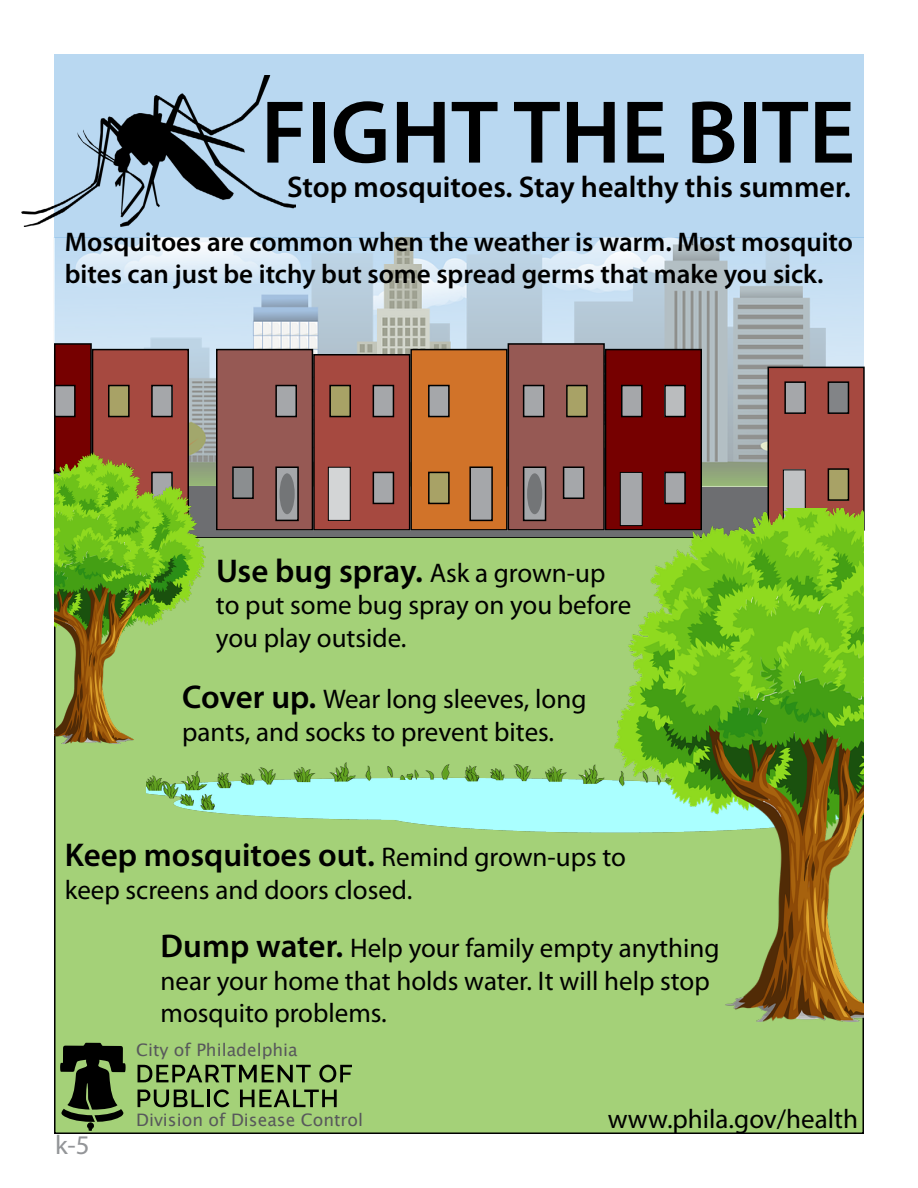
<style>
.page{position:relative;width:918px;height:1188px;background:#fff}
.page>*{position:absolute;margin:0;border:0;box-sizing:border-box;transform-origin:0 0}
.t1{font:600 90px "Myriad Pro";color:#000}
.t2{font:600 33px "Myriad Pro";color:#000}
.t3{font:600 30px "Myriad Pro";color:#000}
.t4{font:27px/32.4px "Myriad Pro";color:#000}
.t5{font:600 27px/32.4px "Myriad Pro";color:#000}
.t6{font:27px "Myriad Pro";color:#939598}
.t7{font:17.25px "Lucida Sans Unicode";color:#58595b}
.s1{font-weight:400;font-size:27px}
.s2{font-weight:600;font-size:33px}
</style>
<div class="page">
<div style="left:54px;top:54px;width:810px;height:184px;background:#b9d8f1"></div>
<img style="left:53px;top:237px;width:811px;height:250px">
<div style="left:55px;top:537px;width:808px;height:596px;background:#a4d178"></div>
<img style="left:22px;top:76px;width:273px;height:150px">
<div style="left:189px;top:486px;width:27px;height:45px;background:#6d6e71"></div>
<div style="left:702px;top:487px;width:66px;height:44px;background:#6d6e71"></div>
<div style="left:54px;top:531px;width:810px;height:5px;background:#6d6e71"></div>
<div style="left:217px;top:350px;width:95px;height:180px;background:#965954"></div>
<div style="left:216px;top:349px;width:97px;height:182px;border:2px solid #000"></div>
<div style="left:314px;top:355px;width:96px;height:175px;background:#a64940"></div>
<div style="left:313px;top:354px;width:97px;height:177px;border:2px solid #000"></div>
<div style="left:411px;top:350px;width:96px;height:180px;background:#d17329"></div>
<div style="left:410px;top:349px;width:98px;height:182px;border:2px solid #000"></div>
<div style="left:508px;top:344px;width:96px;height:186px;background:#965954"></div>
<div style="left:508px;top:343px;width:97px;height:188px;border:2px solid #000"></div>
<div style="left:606px;top:350px;width:95px;height:180px;background:#760000"></div>
<div style="left:605px;top:349px;width:97px;height:182px;border:2px solid #000"></div>
<div style="left:276px;top:467px;width:22px;height:53px;background:#a5a7aa"></div>
<div style="left:275px;top:466px;width:24px;height:55px;border:2px solid #000"></div>
<div style="left:276px;top:386px;width:20px;height:31px;background:#a5a7aa"></div>
<div style="left:275px;top:385px;width:22px;height:32px;border:2px solid #000"></div>
<div style="left:330px;top:386px;width:20px;height:31px;background:#a8a266"></div>
<div style="left:329px;top:385px;width:22px;height:32px;border:2px solid #000"></div>
<div style="left:373px;top:386px;width:20px;height:31px;background:#a5a7aa"></div>
<div style="left:373px;top:385px;width:21px;height:32px;border:2px solid #000"></div>
<div style="left:429px;top:386px;width:20px;height:31px;background:#a5a7aa"></div>
<div style="left:428px;top:385px;width:22px;height:32px;border:2px solid #000"></div>
<div style="left:524px;top:386px;width:20px;height:31px;background:#a5a7aa"></div>
<div style="left:523px;top:385px;width:21px;height:32px;border:2px solid #000"></div>
<div style="left:567px;top:386px;width:20px;height:31px;background:#a8a266"></div>
<div style="left:566px;top:385px;width:22px;height:32px;border:2px solid #000"></div>
<div style="left:233px;top:467px;width:20px;height:31px;background:#8b8e90"></div>
<div style="left:232px;top:466px;width:22px;height:33px;border:2px solid #000"></div>
<div style="left:564px;top:467px;width:20px;height:31px;background:#a5a7aa"></div>
<div style="left:563px;top:466px;width:21px;height:33px;border:2px solid #000"></div>
<div style="left:328px;top:467px;width:22px;height:53px;background:#d3d5d6"></div>
<div style="left:328px;top:467px;width:22px;height:54px;border:1px solid #000"></div>
<div style="left:470px;top:467px;width:22px;height:53px;background:#a5a7aa"></div>
<div style="left:469px;top:466px;width:24px;height:55px;border:2px solid #000"></div>
<div style="left:524px;top:467px;width:22px;height:53px;background:#a5a7aa"></div>
<div style="left:523px;top:466px;width:23px;height:55px;border:2px solid #000"></div>
<div style="left:620px;top:472px;width:22px;height:54px;background:#a5a7aa"></div>
<div style="left:620px;top:472px;width:22px;height:54px;border:1px solid #000"></div>
<div style="left:622px;top:386px;width:20px;height:31px;background:#a5a7aa"></div>
<div style="left:621px;top:385px;width:22px;height:32px;border:2px solid #000"></div>
<div style="left:665px;top:386px;width:20px;height:31px;background:#babcbe"></div>
<div style="left:664px;top:385px;width:22px;height:32px;border:2px solid #000"></div>
<div style="left:373px;top:472px;width:20px;height:31px;background:#a5a7aa"></div>
<div style="left:373px;top:472px;width:21px;height:32px;border:2px solid #000"></div>
<div style="left:429px;top:472px;width:20px;height:31px;background:#a8a266"></div>
<div style="left:428px;top:472px;width:22px;height:32px;border:2px solid #000"></div>
<div style="left:665px;top:472px;width:20px;height:31px;background:#a5a7aa"></div>
<div style="left:664px;top:472px;width:22px;height:32px;border:2px solid #000"></div>
<div style="left:93px;top:350px;width:95px;height:180px;background:#a64940"></div>
<div style="left:92px;top:349px;width:97px;height:182px;border:2px solid #000"></div>
<div style="left:109px;top:386px;width:20px;height:31px;background:#a8a266"></div>
<div style="left:108px;top:385px;width:22px;height:32px;border:2px solid #000"></div>
<div style="left:152px;top:386px;width:20px;height:31px;background:#a5a7aa"></div>
<div style="left:151px;top:385px;width:22px;height:32px;border:2px solid #000"></div>
<div style="left:55px;top:344px;width:36px;height:186px;background:#760000"></div>
<div style="left:54px;top:343px;width:38px;height:188px;border:2px solid #000"></div>
<div style="left:55px;top:386px;width:20px;height:31px;background:#a5a7aa"></div>
<div style="left:54px;top:385px;width:22px;height:32px;border:2px solid #000"></div>
<div style="left:768px;top:367px;width:96px;height:163px;background:#a64940"></div>
<div style="left:768px;top:367px;width:97px;height:164px;border:2px solid #000"></div>
<div style="left:785px;top:382px;width:20px;height:31px;background:#a5a7aa"></div>
<div style="left:784px;top:381px;width:22px;height:33px;border:2px solid #000"></div>
<div style="left:828px;top:382px;width:20px;height:31px;background:#828487"></div>
<div style="left:828px;top:381px;width:21px;height:33px;border:2px solid #000"></div>
<div style="left:783px;top:470px;width:22px;height:53px;background:#c0c2c4"></div>
<div style="left:783px;top:470px;width:22px;height:53px;border:1px solid #000"></div>
<div style="left:828px;top:469px;width:20px;height:31px;background:#a8a266"></div>
<div style="left:828px;top:468px;width:21px;height:33px;border:2px solid #000"></div>
<img style="left:55px;top:452px;width:150px;height:291px">
<div style="left:280px;top:473px;width:15px;height:41px;background:#737577;border-radius:50%"></div>
<div style="left:527px;top:473px;width:15px;height:41px;background:#737577;border-radius:50%"></div>
<img style="left:146px;top:762px;width:468px;height:71px">
<img style="left:614px;top:509px;width:250px;height:512px">
<svg style="left:60px;top:1043px;width:66px;height:88px"></svg>
<svg style="left:138px;top:1065px;width:173px;height:17px"></svg>
<svg style="left:319px;top:1065px;width:33px;height:18px"></svg>
<svg style="left:138px;top:1090px;width:66px;height:17px"></svg>
<hr style="left:207px;top:1090px;width:3px;height:17px;background:#000">
<svg style="left:214px;top:1089px;width:15px;height:18px"></svg>
<svg style="left:240px;top:1090px;width:97px;height:17px"></svg>
<h1 class="t1" style="left:261px;top:75px;width:596px">FIGHT THE BITE</h1>
<p class="t3" style="left:287px;top:168px;width:565px">Stop mosquitoes. Stay healthy this summer.</p>
<p class="t5" style="left:65px;top:225px;width:790px">Mosquitoes are common when the weather is warm. Most mosquito bites can just be itchy but some spread germs that make you sick.</p>
<p class="t2" style="left:216px;top:550px;width:391px">Use bug spray. <span class="s1">Ask a grown-up</span></p>
<p class="t4" style="left:216px;top:589px;width:417px">to put some bug spray on you before you play outside.</p>
<p class="t4" style="left:182px;top:683px;width:406px"><span class="s2">Cover up.</span> Wear long sleeves, long pants, and socks to prevent bites.</p>
<p class="t2" style="left:65px;top:834px;width:563px">Keep mosquitoes out. <span class="s1">Remind grown-ups to</span></p>
<p class="t4" style="left:161px;top:860px;width:561px;line-height:58.5px;text-indent:-96px">keep screens and doors closed.<br><span class="s2">Dump water.</span> Help your family empty anything</p>
<p class="t4" style="left:161px;top:964px;width:551px">near your home that holds water. It will help stop mosquito problems.</p>
<p class="t6" style="left:55px;top:1129px;width:36px">k-5</p>
<p class="t7" style="left:136px;top:1036px;width:163px">City of Philadelphia</p>
<p class="t7" style="left:136px;top:1107px;width:229px">Division of Disease Control</p>
<p class="t4" style="left:608px;top:1102px;width:252px">www.phila.gov/health</p>
</div>
